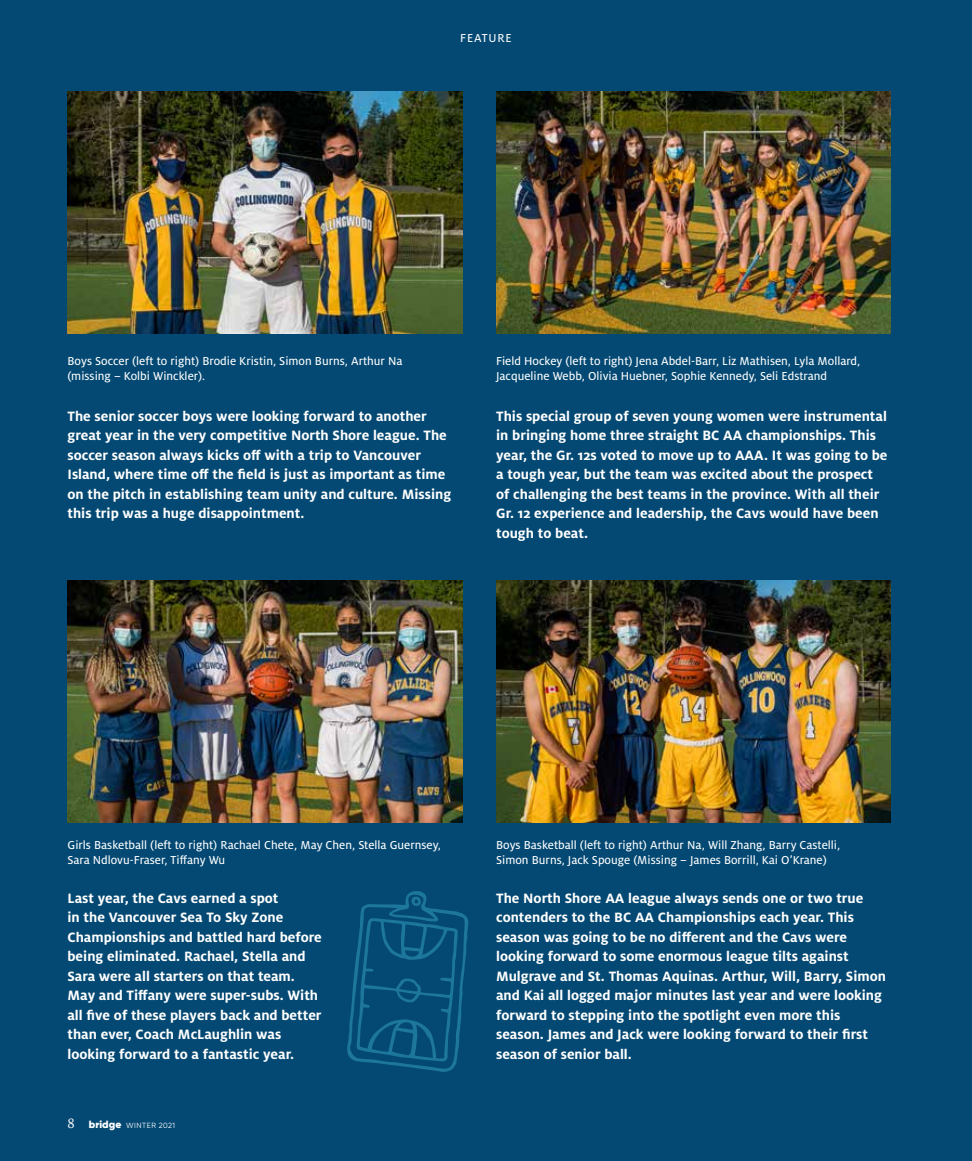
<style>
.page{position:relative;width:972px;height:1161px;background:#044973}
.page>*{position:absolute;margin:0;border:0;box-sizing:border-box;transform-origin:0 0}
.t1{font:700 15px/19.5px "Milo OT";color:#fff}
.t2{font:12.75px/15px "Milo OT Text";color:#fff}
.t3{font:12.75px "Milo OT Text";letter-spacing:.06em;color:#fff}
.t4{font:7.5px "Gilroy";letter-spacing:.075em;color:#fff}
.s1{font-family:"Milo Serif OT";font-size:15px}
.s2{font-weight:900;font-size:10.5px}
</style>
<div class="page">
<img style="left:68px;top:91px;width:394px;height:242px">
<img style="left:496px;top:91px;width:395px;height:242px">
<img style="left:68px;top:580px;width:394px;height:242px">
<img style="left:496px;top:580px;width:395px;height:242px">
<svg style="left:347px;top:891px;width:121px;height:181px"></svg>
<p class="t3" style="left:460px;top:31px;width:53px">FEATURE</p>
<p class="t2" style="left:68px;top:354px;width:337px">Boys Soccer (left to right) Brodie Kristin, Simon Burns, Arthur Na (missing – Kolbi Winckler).</p>
<p class="t1" style="left:68px;top:406px;width:385px">The senior soccer boys were looking forward to another great year in the very competitive North Shore league. The soccer season always kicks off with a trip to Vancouver Island, where time off the field is just as important as time on the pitch in establishing team unity and culture. Missing this trip was a huge disappointment.</p>
<p class="t2" style="left:496px;top:354px;width:366px">Field Hockey (left to right) Jena Abdel-Barr, Liz Mathisen, Lyla Mollard,<br>Jacqueline Webb, Olivia Huebner, Sophie Kennedy, Seli Edstrand</p>
<p class="t1" style="left:496px;top:406px;width:393px">This special group of seven young women were instrumental in bringing home three straight BC AA championships. This year, the Gr. 12s voted to move up to AAA. It was going to be a tough year, but the team was excited about the prospect of challenging the best teams in the province. With all their Gr. 12 experience and leadership, the Cavs would have been tough to beat.</p>
<p class="t2" style="left:68px;top:837px;width:375px">Girls Basketball (left to right) Rachael Chete, May Chen, Stella Guernsey,<br>Sara Ndlovu-Fraser, Tiffany Wu</p>
<p class="t1" style="left:68px;top:889px;width:256px">Last year, the Cavs earned a spot<br>in the Vancouver Sea To Sky Zone Championships and battled hard before being eliminated. Rachael, Stella and Sara were all starters on that team.<br>May and Tiffany were super-subs. With all five of these players back and better than ever, Coach McLaughlin was looking forward to a fantastic year.</p>
<p class="t4" style="left:68px;top:1120px;width:109px"><span class="s1">8</span> <span class="s2">bridge</span> WINTER 2021</p>
<p class="t2" style="left:496px;top:837px;width:346px">Boys Basketball (left to right) Arthur Na, Will Zhang, Barry Castelli,<br>Simon Burns, Jack Spouge (Missing – James Borrill, Kai O’Krane)</p>
<p class="t1" style="left:496px;top:889px;width:391px">The North Shore AA league always sends one or two true contenders to the BC AA Championships each year. This season was going to be no different and the Cavs were looking forward to some enormous league tilts against Mulgrave and St. Thomas Aquinas. Arthur, Will, Barry, Simon and Kai all logged major minutes last year and were looking forward to stepping into the spotlight even more this season. James and Jack were looking forward to their first season of senior ball.</p>
</div>
